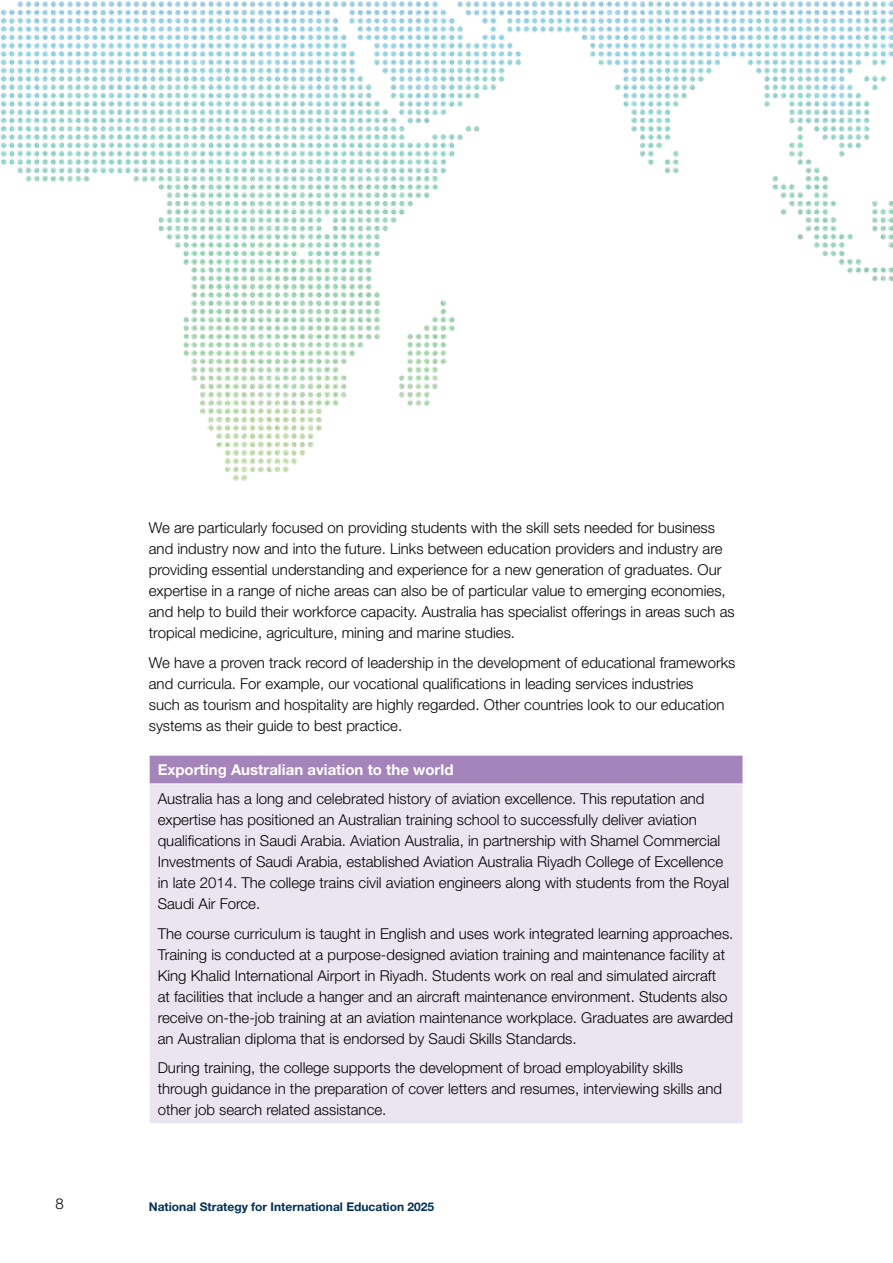
<style>
.page{position:relative;width:893px;height:1263px;background:#fff}
.page>*{position:absolute;margin:0;border:0;box-sizing:border-box;transform-origin:0 0}
.table_text{font:300 15px/21px "Helvetica Neue";color:#000}
.body_text{font:300 15px/21px "Helvetica Neue";color:#000}
.table_header{font:700 15px "Helvetica Neue";color:#fff}
.t1{font:700 12px "Helvetica Neue";color:#003055}
</style>
<div class="page">
<div style="left:149px;top:755px;width:594px;height:29px;background:#a584bc"></div>
<div style="left:149px;top:784px;width:594px;height:340px;background:#ebe5f2"></div>
<hr style="left:149px;top:784px;width:1px;height:339px;background:#fff">
<hr style="left:149px;top:1123px;width:594px;height:1px;background:#fff">
<hr style="left:149px;top:755px;width:594px;height:1px;background:#fff">
<svg style="left:149px;top:755px;width:1px;height:28px"></svg>
<hr style="left:149px;top:783px;width:594px;height:1px;background:#fff">
<img style="left:0;top:1px;width:893px;height:480px">
<h2 class="body_text" style="left:149px;top:517px;width:587px">We are particularly focused on providing students with the skill sets needed for business and industry now and into the future. Links between education providers and industry are providing essential understanding and experience for a new generation of graduates. Our expertise in a range of niche areas can also be of particular value to emerging economies, and help to build their workforce capacity. Australia has specialist offerings in areas such as tropical medicine, agriculture, mining and marine studies.</h2>
<h2 class="body_text" style="left:149px;top:652px;width:588px">We have a proven track record of leadership in the development of educational frameworks and curricula. For example, our vocational qualifications in leading services industries<br>such as tourism and hospitality are highly regarded. Other countries look to our education systems as their guide to best practice.</h2>
<p class="table_header" style="left:158px;top:761px;width:297px">Exporting Australian aviation to the world</p>
<p class="table_text" style="left:158px;top:788px;width:573px">Australia has a long and celebrated history of aviation excellence. This reputation and expertise has positioned an Australian training school to successfully deliver aviation qualifications in Saudi Arabia. Aviation Australia, in partnership with Shamel Commercial Investments of Saudi Arabia, established Aviation Australia Riyadh College of Excellence in late 2014. The college trains civil aviation engineers along with students from the Royal Saudi Air Force.</p>
<p class="table_text" style="left:158px;top:922px;width:577px">The course curriculum is taught in English and uses work integrated learning approaches.<br>Training is conducted at a purpose-designed aviation training and maintenance facility at King Khalid International Airport in Riyadh. Students work on real and simulated aircraft<br>at facilities that include a hanger and an aircraft maintenance environment. Students also receive on-the-job training at an aviation maintenance workplace. Graduates are awarded an Australian diploma that is endorsed by Saudi Skills Standards.</p>
<p class="table_text" style="left:158px;top:1057px;width:566px">During training, the college supports the development of broad employability skills through guidance in the preparation of cover letters and resumes, interviewing skills and other job search related assistance.</p>
<p class="table_text" style="left:55px;top:1193px;width:10px">8</p>
<p class="t1" style="left:149px;top:1199px;width:287px">National Strategy for International Education 2025</p>
</div>
